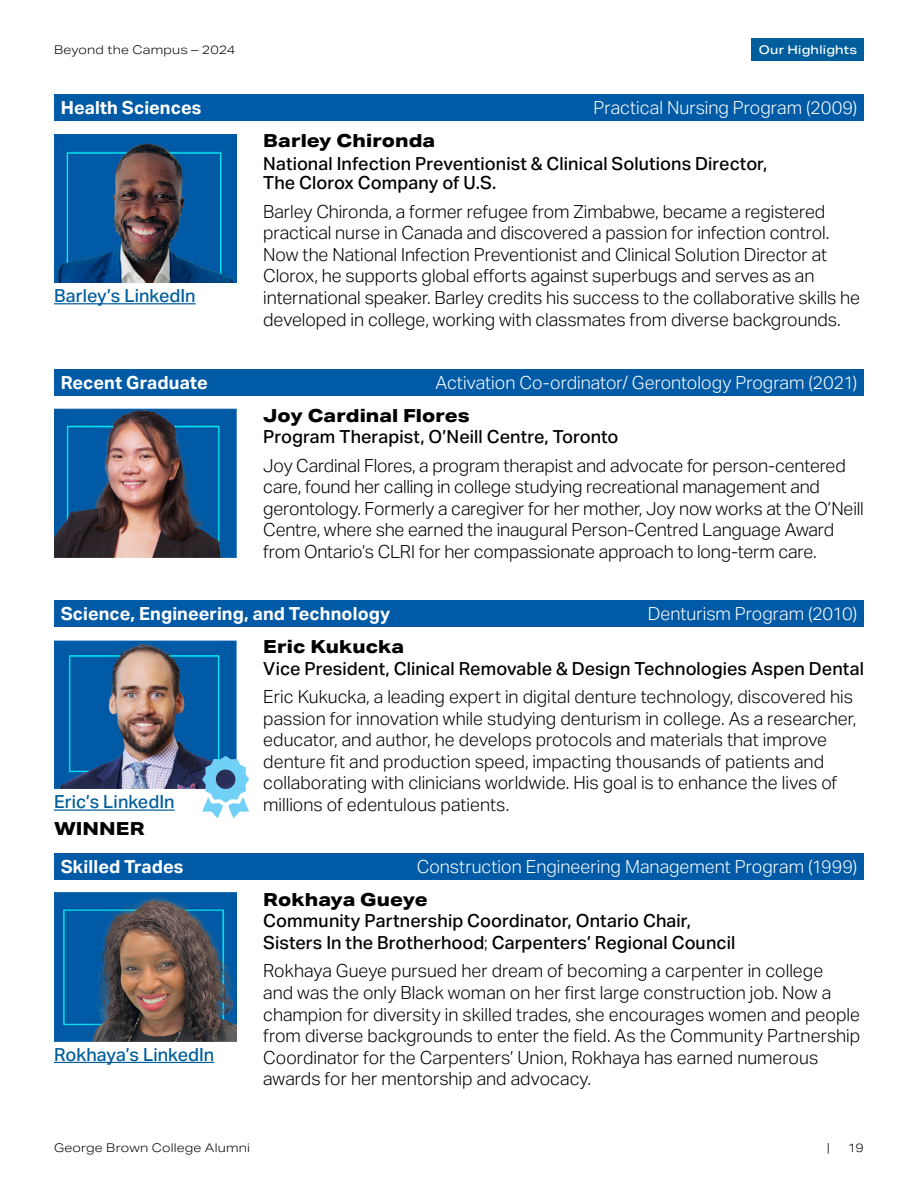
<style>
.page{position:relative;width:918px;height:1188px;background:#fff}
.page>*{position:absolute;margin:0;border:0;box-sizing:border-box;transform-origin:0 0}
.t1{font:300 18px/21.6px "Aktiv Grotesk";letter-spacing:-.005em;color:#000}
.t2{font:500 18px/19.5px "Aktiv Grotesk";letter-spacing:.005em;color:#000}
.t3{font:300 18px "Aktiv Grotesk";color:#fff}
.t4{font:700 18px "Aktiv Grotesk";letter-spacing:.005em;color:#fff}
.t5{font:800 18px "Aktiv Grotesk Ex";letter-spacing:.005em;color:#000}
.t6{font:500 18px "Aktiv Grotesk";letter-spacing:.005em;color:#005e9c}
.t7{font:300 12px "Aktiv Grotesk Ex";letter-spacing:.02em;color:#000}
.t8{font:500 12px "Aktiv Grotesk Ex";letter-spacing:.02em;color:#fff}
.s1{font-weight:300}
</style>
<div class="page">
<div style="left:752px;top:39px;width:112px;height:22px;background:#005e9c"></div>
<div style="left:54px;top:94px;width:810px;height:27px;background:#005aa5"></div>
<img style="left:54px;top:134px;width:182px;height:148px">
<hr style="left:54px;top:303px;width:142px;height:1px;background:#005e9c">
<div style="left:54px;top:369px;width:810px;height:26px;background:#005aa5"></div>
<img style="left:54px;top:409px;width:182px;height:149px">
<div style="left:54px;top:600px;width:810px;height:27px;background:#005aa5"></div>
<img style="left:54px;top:640px;width:182px;height:149px">
<hr style="left:54px;top:809px;width:121px;height:2px;background:#005e9c">
<svg style="left:202px;top:756px;width:47px;height:62px"></svg>
<div style="left:54px;top:853px;width:810px;height:26px;background:#005aa5"></div>
<img style="left:54px;top:893px;width:182px;height:148px">
<hr style="left:54px;top:1062px;width:160px;height:1px;background:#005e9c">
<p class="t7" style="left:54px;top:43px;width:183px">Beyond the Campus – 2024</p>
<p class="t8" style="left:759px;top:43px;width:100px">Our Highlights</p>
<p class="t4" style="left:61px;top:97px;width:142px">Health Sciences</p>
<p class="t3" style="left:594px;top:97px;width:265px">Practical Nursing Program (2009)</p>
<p class="t6" style="left:54px;top:285px;width:143px">Barley’s LinkedIn</p>
<p class="t5" style="left:263px;top:130px;width:173px">Barley Chironda</p>
<p class="t2" style="left:263px;top:154px;width:505px">National Infection Preventionist &amp; Clinical Solutions Director,<br>The Clorox Company of U.S.</p>
<p class="t1" style="left:263px;top:201px;width:599px">Barley Chironda, a former refugee from Zimbabwe, became a registered practical nurse in Canada and discovered a passion for infection control.<br>Now the National Infection Preventionist and Clinical Solution Director at Clorox, he supports global efforts against superbugs and serves as an international speaker. Barley credits his success to the collaborative skills he developed in college, working with classmates from diverse backgrounds.</p>
<p class="t4" style="left:61px;top:372px;width:148px">Recent Graduate</p>
<p class="t3" style="left:435px;top:372px;width:423px">Activation Co-ordinator/ Gerontology Program (2021)</p>
<p class="t5" style="left:263px;top:405px;width:208px">Joy Cardinal Flores</p>
<p class="t2" style="left:263px;top:427px;width:357px">Program Therapist, O’Neill Centre, Toronto</p>
<p class="t1" style="left:263px;top:455px;width:602px">Joy Cardinal Flores, a program therapist and advocate for person-centered care, found her calling in college studying recreational management and gerontology. Formerly a caregiver for her mother, Joy now works at the O’Neill Centre, where she earned the inaugural Person-Centred Language Award from Ontario’s CLRI for her compassionate approach to long-term care.</p>
<p class="t4" style="left:61px;top:603px;width:331px">Science, Engineering, and Technology</p>
<p class="t3" style="left:648px;top:603px;width:211px">Denturism Program (2010)</p>
<p class="t6" style="left:54px;top:792px;width:122px">Eric’s LinkedIn</p>
<p class="t5" style="left:54px;top:818px;width:92px">WINNER</p>
<p class="t5" style="left:263px;top:636px;width:142px">Eric Kukucka</p>
<p class="t2" style="left:263px;top:659px;width:602px">Vice President, Clinical Removable &amp; Design Technologies Aspen Dental</p>
<p class="t1" style="left:263px;top:686px;width:595px">Eric Kukucka, a leading expert in digital denture technology, discovered his passion for innovation while studying denturism in college. As a researcher, educator, and author, he develops protocols and materials that improve denture fit and production speed, impacting thousands of patients and collaborating with clinicians worldwide. His goal is to enhance the lives of millions of edentulous patients.</p>
<p class="t4" style="left:61px;top:856px;width:124px">Skilled Trades</p>
<p class="t3" style="left:417px;top:856px;width:442px">Construction Engineering Management Program (1999)</p>
<p class="t6" style="left:54px;top:1044px;width:162px">Rokhaya’s LinkedIn</p>
<p class="t5" style="left:263px;top:889px;width:166px">Rokhaya Gueye</p>
<p class="t2" style="left:263px;top:910px;width:474px;line-height:21.6px">Community Partnership Coordinator, Ontario Chair,<br>Sisters In the Brotherhood<span class="s1">;</span> Carpenters’ Regional Council</p>
<p class="t1" style="left:263px;top:960px;width:599px">Rokhaya Gueye pursued her dream of becoming a carpenter in college<br>and was the only Black woman on her first large construction job. Now a champion for diversity in skilled trades, she encourages women and people from diverse backgrounds to enter the field. As the Community Partnership Coordinator for the Carpenters’ Union, Rokhaya has earned numerous awards for her mentorship and advocacy.</p>
<p class="t7" style="left:54px;top:1141px;width:198px">George Brown College Alumni</p>
<p class="t7" style="left:827px;top:1141px;width:5px">|</p>
<p class="t7" style="left:848px;top:1141px;width:18px">19</p>
</div>
